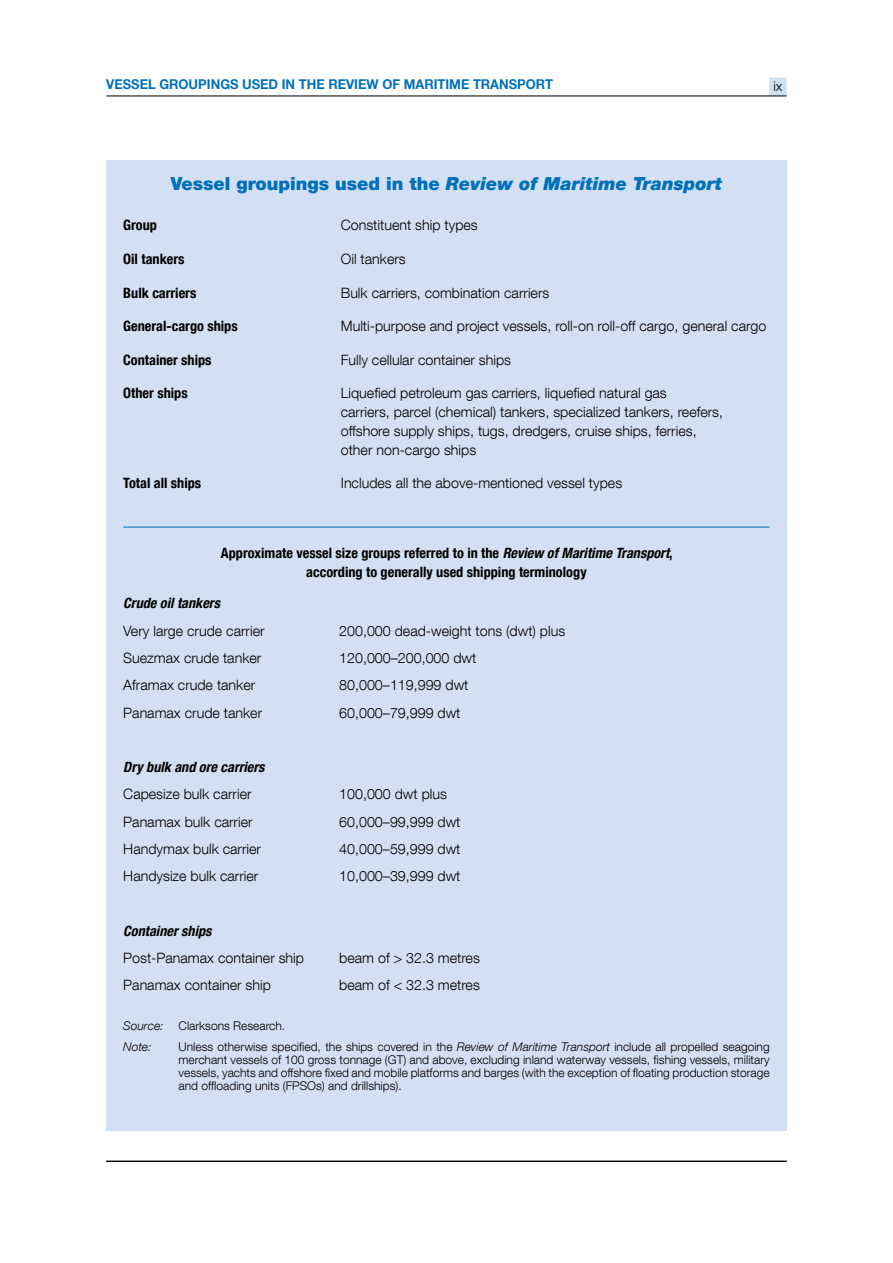
<style>
.page{position:relative;width:893px;height:1263px;background:#fff}
.page>*{position:absolute;margin:0;border:0;box-sizing:border-box;transform-origin:0 0}
.t1{font:italic 900 18px "Helvetica Neue LT Com";color:#0070ba}
.t2{font:300 14.25px/18.8px "Helvetica Neue LT Com";color:#000}
.t3{font:700 condensed 14.25px/18.8px "Helvetica Neue LT Com";color:#000;text-align:center}
.t4{font:italic 700 condensed 14.25px "Helvetica Neue LT Com";color:#000}
.t5{font:700 13.5px "Helvetica Neue LT Com";color:#0070ba;scale:.96 1}
.t6{font:300 13.5px "Helvetica Neue LT Com";color:#000}
.t7{font:300 12px/12.8px "Helvetica Neue LT Com";color:#000;text-align:justify}
.t8{font:italic 300 12px "Helvetica Neue LT Com";color:#000}
.s1{font-style:normal}
.s2{font-style:italic}
</style>
<div class="page">
<hr style="left:106px;top:1161px;width:681px;height:1px;background:#000">
<div style="left:769px;top:77px;width:18px;height:14px;background:#cce2f1"></div>
<div style="left:769px;top:91px;width:18px;height:5px;background:#cce2f1"></div>
<hr style="left:106px;top:96px;width:681px;height:1px;background:#000">
<div style="left:106px;top:160px;width:681px;height:971px;background:#d3dff3"></div>
<hr style="left:123px;top:527px;width:647px;height:1px;background:#0070ba">
<p class="t5" style="left:106px;top:76px;width:467px">VESSEL GROUPINGS USED IN THE REVIEW OF MARITIME TRANSPORT</p>
<p class="t6" style="left:773px;top:78px;width:10px">ix</p>
<p class="t1" style="left:171px;top:173px;width:553px"><span class="s1">Vessel groupings used in the</span> Review of Maritime Transport</p>
<p class="t3" style="left:123px;top:216px;width:35px">Group</p>
<p class="t2" style="left:341px;top:215px;width:138px">Constituent ship types</p>
<p class="t3" style="left:123px;top:249px;width:63px">Oil tankers</p>
<p class="t2" style="left:341px;top:249px;width:66px">Oil tankers</p>
<p class="t3" style="left:123px;top:283px;width:75px">Bulk carriers</p>
<p class="t2" style="left:341px;top:283px;width:210px">Bulk carriers, combination carriers</p>
<p class="t3" style="left:123px;top:317px;width:116px">General-cargo ships</p>
<p class="t2" style="left:341px;top:316px;width:427px">Multi-purpose and project vessels, roll-on roll-off cargo, general cargo</p>
<p class="t3" style="left:123px;top:350px;width:90px">Container ships</p>
<p class="t2" style="left:341px;top:350px;width:172px">Fully cellular container ships</p>
<p class="t3" style="left:123px;top:384px;width:66px">Other ships</p>
<p class="t2" style="left:341px;top:384px;width:384px">Liquefied petroleum gas carriers, liquefied natural gas<br>carriers, parcel (chemical) tankers, specialized tankers, reefers, offshore supply ships, tugs, dredgers, cruise ships, ferries, other non-cargo ships</p>
<p class="t3" style="left:123px;top:474px;width:79px">Total all ships</p>
<p class="t2" style="left:341px;top:474px;width:283px">Includes all the above-mentioned vessel types</p>
<p class="t3" style="left:221px;top:544px;width:453px">Approximate vessel size groups referred to in the <span class="s2">Review of Maritime Transport</span>, according to generally used shipping terminology</p>
<p class="t4" style="left:123px;top:595px;width:98px">Crude oil tankers</p>
<p class="t2" style="left:123px;top:621px;width:143px">Very large crude carrier</p>
<p class="t2" style="left:339px;top:621px;width:227px">200,000 dead-weight tons (dwt) plus</p>
<p class="t2" style="left:123px;top:648px;width:140px">Suezmax crude tanker</p>
<p class="t2" style="left:339px;top:648px;width:139px">120,000–200,000 dwt</p>
<p class="t2" style="left:123px;top:675px;width:133px">Aframax crude tanker</p>
<p class="t2" style="left:339px;top:675px;width:131px">80,000–119,999 dwt</p>
<p class="t2" style="left:123px;top:703px;width:140px">Panamax crude tanker</p>
<p class="t2" style="left:339px;top:703px;width:123px">60,000–79,999 dwt</p>
<p class="t4" style="left:123px;top:758px;width:143px">Dry bulk and ore carriers</p>
<p class="t2" style="left:123px;top:784px;width:130px">Capesize bulk carrier</p>
<p class="t2" style="left:339px;top:784px;width:109px">100,000 dwt plus</p>
<p class="t2" style="left:123px;top:812px;width:131px">Panamax bulk carrier</p>
<p class="t2" style="left:339px;top:812px;width:123px">60,000–99,999 dwt</p>
<p class="t2" style="left:123px;top:839px;width:139px">Handymax bulk carrier</p>
<p class="t2" style="left:339px;top:839px;width:123px">40,000–59,999 dwt</p>
<p class="t2" style="left:123px;top:866px;width:137px">Handysize bulk carrier</p>
<p class="t2" style="left:339px;top:866px;width:123px">10,000–39,999 dwt</p>
<p class="t4" style="left:123px;top:922px;width:90px">Container ships</p>
<p class="t2" style="left:123px;top:948px;width:182px">Post-Panamax container ship</p>
<p class="t2" style="left:339px;top:948px;width:142px">beam of &gt; 32.3 metres</p>
<p class="t2" style="left:123px;top:975px;width:149px">Panamax container ship</p>
<p class="t2" style="left:339px;top:975px;width:142px">beam of &lt; 32.3 metres</p>
<p class="t8" style="left:123px;top:1018px;width:42px">Source:</p>
<p class="t7" style="left:179px;top:1019px;width:108px">Clarksons Research.</p>
<p class="t8" style="left:123px;top:1040px;width:30px">Note:</p>
<p class="t7" style="left:179px;top:1040px;width:593px">Unless otherwise specified, the ships covered in the <span class="s2">Review of Maritime Transport</span> include all propelled seagoing merchant vessels of 100 gross tonnage (GT) and above, excluding inland waterway vessels, fishing vessels, military vessels, yachts and offshore fixed and mobile platforms and barges (with the exception of floating production storage and offloading units (FPSOs) and drillships).</p>
</div>
